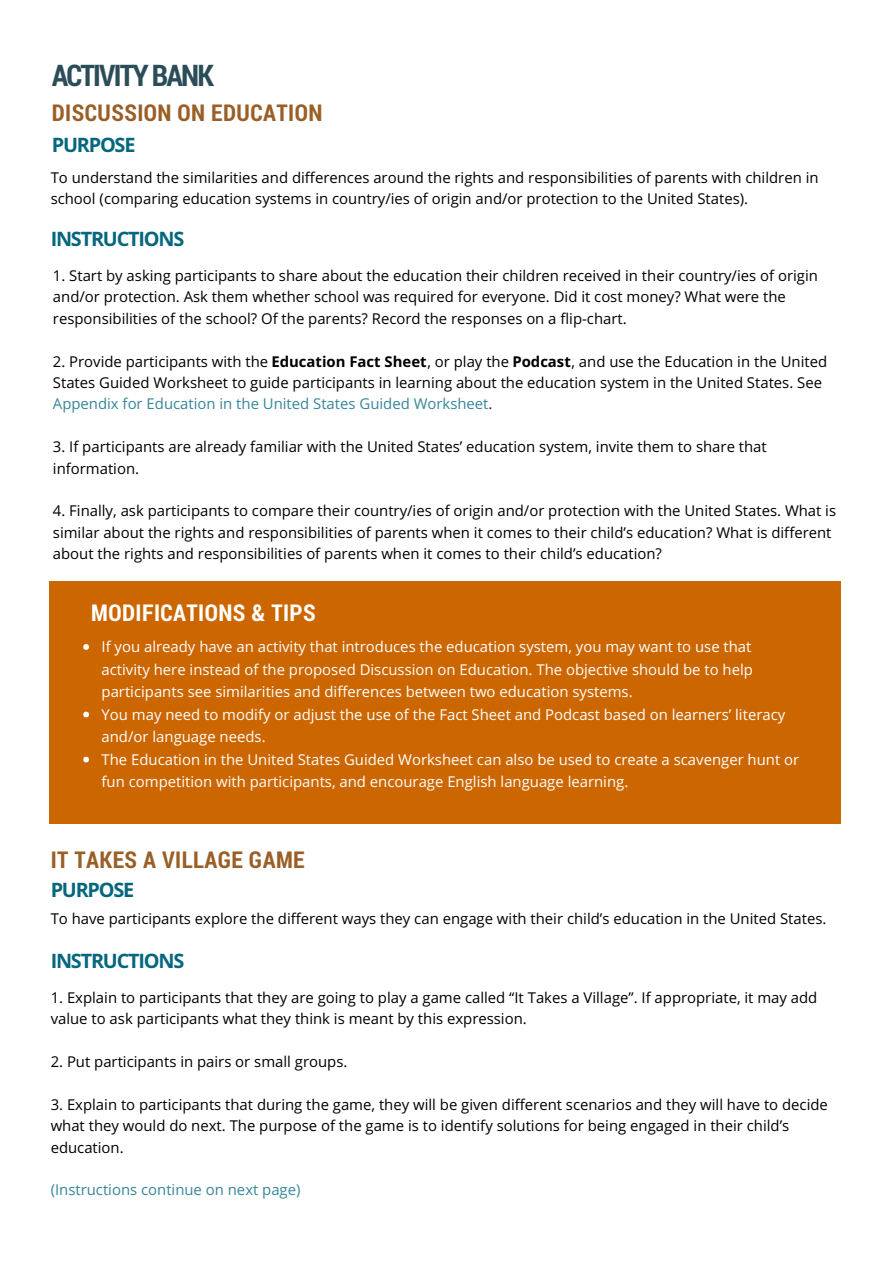
<style>
.page{position:relative;width:893px;height:1263px;background:#fff}
.page>*{position:absolute;margin:0;border:0;box-sizing:border-box;transform-origin:0 0}
.t1{font:700 29.85px "Roboto Condensed";letter-spacing:-.06em;color:#2a4d58}
.t2{font:700 23.25px "Roboto Condensed";letter-spacing:.02em;color:#995f26}
.t3{font:700 23.25px "Roboto Condensed";letter-spacing:.02em;color:#fff}
.t4{font:700 19.8px "Open Sans";letter-spacing:-.06em;color:#04677e}
.t5{font:14.85px/21.5px "Open Sans";color:#000}
.t6{font:14.85px/22.5px "Open Sans";color:#fff}
.t7{font:14.85px "Open Sans";color:#36869a}
.s1{font-weight:700}
.s2{color:#36869a}
.s3{color:#222}
</style>
<div class="page">
<div style="left:50px;top:581px;width:791px;height:242px;background:#c60"></div>
<svg style="left:83px;top:644px;width:6px;height:6px"></svg>
<svg style="left:83px;top:712px;width:6px;height:5px"></svg>
<svg style="left:83px;top:757px;width:6px;height:5px"></svg>
<h1 class="t1" style="left:52px;top:54px;width:164px">ACTIVITY BANK</h1>
<h2 class="t2" style="left:52px;top:97px;width:272px">DISCUSSION ON EDUCATION</h2>
<h3 class="t4" style="left:52px;top:131px;width:85px">PURPOSE</h3>
<p class="t5" style="left:51px;top:167px;width:769px">To understand the similarities and differences around the rights and responsibilities of parents with children in school (comparing education systems in country/ies of origin and/or protection to the United States).</p>
<h3 class="t4" style="left:51px;top:225px;width:135px">INSTRUCTIONS</h3>
<p class="t5" style="left:53px;top:264px;width:766px">1. Start by asking participants to share about the education their children received in their country/ies of origin and/or protection. Ask them whether school was required for everyone. Did it cost money? What were the responsibilities of the school? Of the parents? Record the responses on a flip-chart.</p>
<p class="t5" style="left:53px;top:350px;width:776px">2. Provide participants with the <span class="s1">Education Fact Sheet</span>, or play the <span class="s1">Podcast</span>, and use the Education in the United<br>States Guided Worksheet to guide participants in learning about the education system in the United States. See<br><span class="s2">Appendix for Education in the United States Guided Worksheet</span><span class="s3">.</span></p>
<p class="t5" style="left:53px;top:436px;width:715px">3. If participants are already familiar with the United States’ education system, invite them to share that information.</p>
<p class="t5" style="left:53px;top:500px;width:785px">4. Finally, ask participants to compare their country/ies of origin and/or protection with the United States. What is similar about the rights and responsibilities of parents when it comes to their child’s education? What is different about the rights and responsibilities of parents when it comes to their child’s education?</p>
<h2 class="t3" style="left:91px;top:597px;width:226px">MODIFICATIONS &amp; TIPS</h2>
<p class="t6" style="left:102px;top:635px;width:699px">If you already have an activity that introduces the education system, you may want to use that activity here instead of the proposed Discussion on Education. The objective should be to help participants see similarities and differences between two education systems.<br>You may need to modify or adjust the use of the Fact Sheet and Podcast based on learners’ literacy and/or language needs.<br>The Education in the United States Guided Worksheet can also be used to create a scavenger hunt or fun competition with participants, and encourage English language learning.</p>
<h2 class="t2" style="left:51px;top:843px;width:255px">IT TAKES A VILLAGE GAME</h2>
<h3 class="t4" style="left:51px;top:876px;width:85px">PURPOSE</h3>
<p class="t5" style="left:51px;top:907px;width:777px">To have participants explore the different ways they can engage with their child’s education in the United States.</p>
<h3 class="t4" style="left:51px;top:947px;width:135px">INSTRUCTIONS</h3>
<p class="t5" style="left:51px;top:986px;width:768px">1. Explain to participants that they are going to play a game called “It Takes a Village”. If appropriate, it may add value to ask participants what they think is meant by this expression.</p>
<p class="t5" style="left:51px;top:1050px;width:298px">2. Put participants in pairs or small groups.</p>
<p class="t5" style="left:51px;top:1093px;width:779px">3. Explain to participants that during the game, they will be given different scenarios and they will have to decide what they would do next. The purpose of the game is to identify solutions for being engaged in their child’s education.</p>
<p class="t7" style="left:51px;top:1179px;width:251px">(Instructions continue on next page)</p>
</div>
